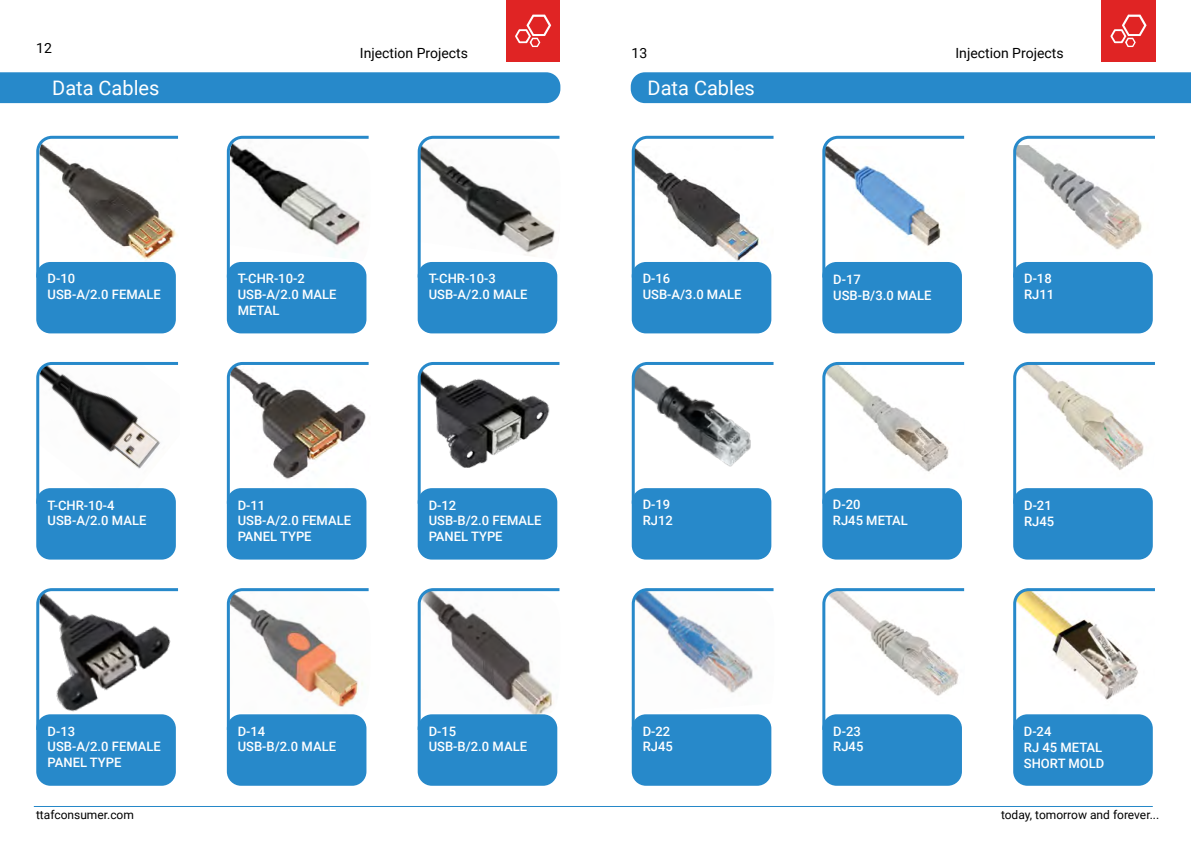
<style>
.page{position:relative;width:1191px;height:842px;background:#fff}
.page>*{position:absolute;margin:0;border:0;box-sizing:border-box;transform-origin:0 0}
.t1{font:20px "Roboto";color:#fff}
.t2{font:14px "Roboto";color:#000}
.t3{font:500 13px/15.6px "Roboto";color:#fff}
.t4{font:12px "Roboto";color:#000}
</style>
<div class="page">
<div style="left:506px;top:0;width:53px;height:62px;background:#e02424"></div>
<svg style="left:515px;top:15px;width:36px;height:32px"></svg>
<div style="left:0;top:72px;width:560px;height:31px;background:#2789ca"></div>
<div style="left:36px;top:262px;width:140px;height:71px;background:#2789ca;border-radius:14px"></div>
<div style="left:36px;top:714px;width:140px;height:72px;background:#2789ca;border-radius:14px"></div>
<div style="left:36px;top:488px;width:140px;height:72px;background:#2789ca;border-radius:14px"></div>
<div style="left:418px;top:262px;width:139px;height:71px;background:#2789ca;border-radius:14px"></div>
<div style="left:418px;top:714px;width:139px;height:72px;background:#2789ca;border-radius:14px"></div>
<div style="left:418px;top:488px;width:139px;height:72px;background:#2789ca;border-radius:14px"></div>
<div style="left:227px;top:262px;width:139px;height:71px;background:#2789ca;border-radius:14px"></div>
<div style="left:227px;top:714px;width:139px;height:72px;background:#2789ca;border-radius:14px"></div>
<div style="left:227px;top:488px;width:139px;height:72px;background:#2789ca;border-radius:14px"></div>
<svg style="left:36px;top:135px;width:142px;height:146px"></svg>
<svg style="left:36px;top:588px;width:142px;height:145px"></svg>
<svg style="left:36px;top:362px;width:142px;height:145px"></svg>
<svg style="left:417px;top:135px;width:143px;height:146px"></svg>
<svg style="left:417px;top:588px;width:143px;height:145px"></svg>
<svg style="left:417px;top:362px;width:143px;height:145px"></svg>
<svg style="left:226px;top:135px;width:143px;height:146px"></svg>
<svg style="left:226px;top:588px;width:143px;height:145px"></svg>
<svg style="left:226px;top:362px;width:143px;height:145px"></svg>
<hr style="left:34px;top:806px;width:1118px;height:1px;background:#2688c8">
<div style="left:1101px;top:0;width:54px;height:62px;background:#e02424"></div>
<svg style="left:1110px;top:15px;width:36px;height:32px"></svg>
<div style="left:631px;top:72px;width:560px;height:31px;background:#2789ca"></div>
<div style="left:632px;top:262px;width:139px;height:71px;background:#2789ca;border-radius:14px"></div>
<div style="left:632px;top:714px;width:139px;height:72px;background:#2789ca;border-radius:14px"></div>
<div style="left:632px;top:488px;width:139px;height:72px;background:#2789ca;border-radius:14px"></div>
<div style="left:1013px;top:262px;width:139px;height:71px;background:#2789ca;border-radius:14px"></div>
<div style="left:1013px;top:714px;width:139px;height:72px;background:#2789ca;border-radius:14px"></div>
<div style="left:1013px;top:488px;width:139px;height:72px;background:#2789ca;border-radius:14px"></div>
<div style="left:822px;top:262px;width:140px;height:71px;background:#2789ca;border-radius:14px"></div>
<div style="left:822px;top:714px;width:140px;height:72px;background:#2789ca;border-radius:14px"></div>
<div style="left:822px;top:488px;width:140px;height:72px;background:#2789ca;border-radius:14px"></div>
<svg style="left:631px;top:135px;width:143px;height:146px"></svg>
<svg style="left:631px;top:588px;width:143px;height:145px"></svg>
<svg style="left:631px;top:362px;width:143px;height:145px"></svg>
<svg style="left:1013px;top:135px;width:142px;height:146px"></svg>
<svg style="left:1013px;top:588px;width:142px;height:145px"></svg>
<svg style="left:1013px;top:362px;width:142px;height:145px"></svg>
<svg style="left:822px;top:135px;width:143px;height:146px"></svg>
<svg style="left:822px;top:588px;width:143px;height:145px"></svg>
<svg style="left:822px;top:362px;width:143px;height:145px"></svg>
<p class="t2" style="left:36px;top:38px;width:17px">12</p>
<p class="t2" style="left:360px;top:43px;width:110px">Injection Projects</p>
<p class="t2" style="left:631px;top:43px;width:17px">13</p>
<p class="t2" style="left:955px;top:43px;width:110px">Injection Projects</p>
<h1 class="t1" style="left:52px;top:74px;width:109px">Data Cables</h1>
<h1 class="t1" style="left:647px;top:74px;width:109px">Data Cables</h1>
<p class="t3" style="left:48px;top:270px;width:115px">D-10<br>USB-A/2.0 FEMALE</p>
<p class="t3" style="left:238px;top:270px;width:100px">T-CHR-10-2<br>USB-A/2.0 MALE<br>METAL</p>
<p class="t3" style="left:429px;top:270px;width:100px">T-CHR-10-3<br>USB-A/2.0 MALE</p>
<p class="t3" style="left:642px;top:270px;width:100px">D-16<br>USB-A/3.0 MALE</p>
<p class="t3" style="left:833px;top:271px;width:100px">D-17<br>USB-B/3.0 MALE</p>
<p class="t3" style="left:1024px;top:270px;width:32px">D-18<br>RJ11</p>
<p class="t3" style="left:48px;top:497px;width:100px">T-CHR-10-4<br>USB-A/2.0 MALE</p>
<p class="t3" style="left:238px;top:497px;width:115px">D-11<br>USB-A/2.0 FEMALE<br>PANEL TYPE</p>
<p class="t3" style="left:429px;top:497px;width:114px">D-12<br>USB-B/2.0 FEMALE<br>PANEL TYPE</p>
<p class="t3" style="left:642px;top:496px;width:32px">D-19<br>RJ12</p>
<p class="t3" style="left:1024px;top:497px;width:32px">D-21<br>RJ45</p>
<p class="t3" style="left:833px;top:496px;width:77px">D-20<br>RJ45 METAL</p>
<p class="t3" style="left:48px;top:723px;width:115px">D-13<br>USB-A/2.0 FEMALE<br>PANEL TYPE</p>
<p class="t3" style="left:238px;top:723px;width:100px">D-14<br>USB-B/2.0 MALE</p>
<p class="t3" style="left:429px;top:723px;width:100px">D-15<br>USB-B/2.0 MALE</p>
<p class="t3" style="left:642px;top:723px;width:32px">D-22<br>RJ45</p>
<p class="t3" style="left:833px;top:723px;width:32px">D-23<br>RJ45</p>
<p class="t3" style="left:1024px;top:723px;width:82px">D-24<br>RJ 45 METAL<br>SHORT MOLD</p>
<p class="t4" style="left:36px;top:807px;width:99px">ttafconsumer.com</p>
<p class="t4" style="left:1001px;top:807px;width:160px">today, tomorrow and forever...</p>
</div>
